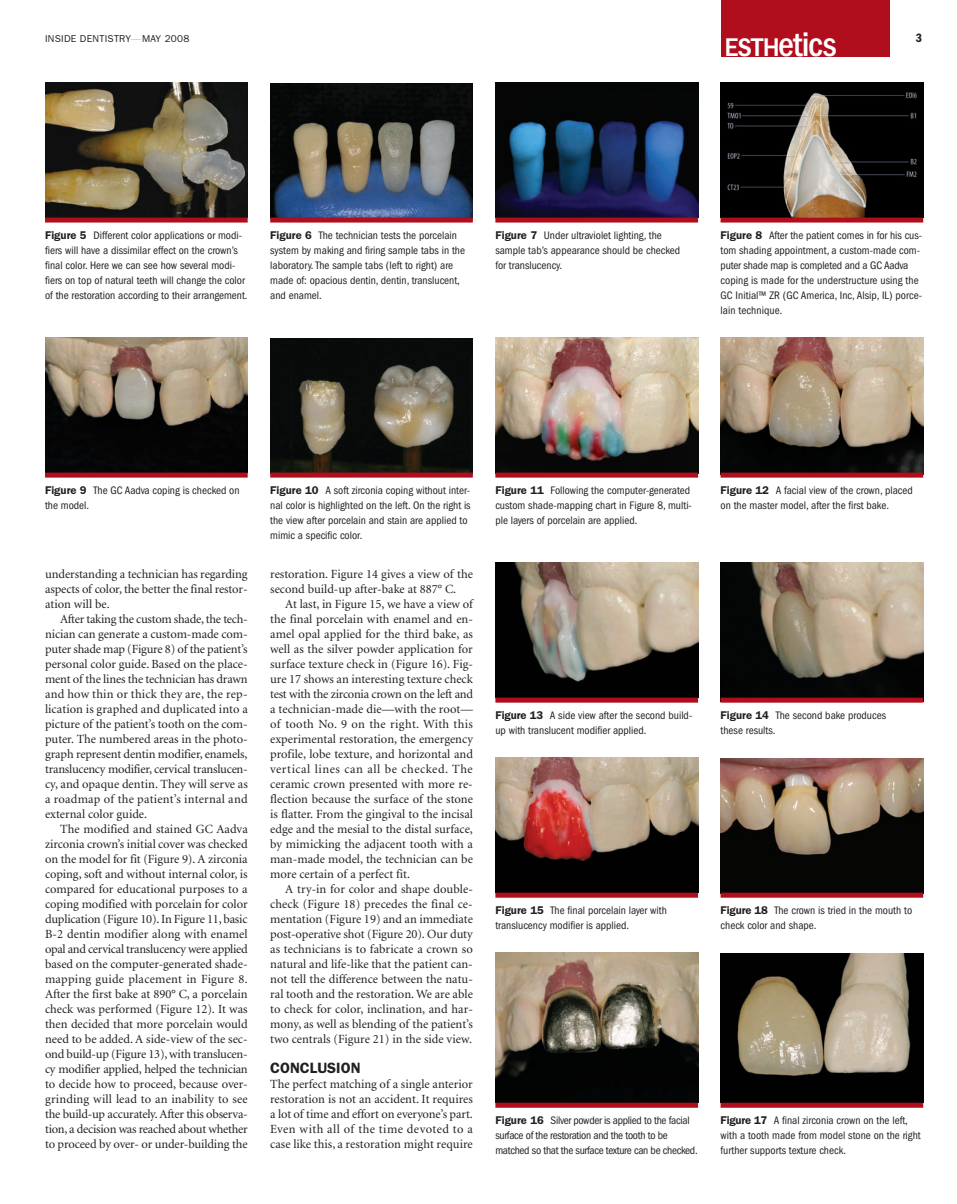
<style>
.page{position:relative;width:957px;height:1204px;background:#fff}
.page>*{position:absolute;margin:0;border:0;box-sizing:border-box;transform-origin:0 0}
.t1{font:500 condensed 35.38px "Franklin Gothic";letter-spacing:-.02em;color:#fff}
.t2{font:600 15px "Franklin Gothic";color:#231f20}
.t3{font:12.5px/15px "Minion";color:#231f20;text-align:justify}
.t4{font:600 condensed 12.5px "Franklin Gothic";color:#231f20}
.t5{font:condensed 11.25px/15px "Franklin Gothic";color:#231f20}
.t6{font:condensed 11.25px/15px "Franklin Gothic";letter-spacing:-.025em;color:#231f20}
.t7{font:10px "Franklin Gothic";letter-spacing:.025em;color:#231f20}
.s1{font-stretch:normal;font-size:26.5px}
.s2{color:#bcbdc0}
.s3{font-weight:600;font-stretch:normal}
</style>
<div class="page">
<div style="left:720px;top:0;width:169px;height:56px;background:#b00d1d"></div>
<img style="left:45px;top:83px;width:203px;height:135px">
<div style="left:45px;top:218px;width:203px;height:5px;background:#b00d1d"></div>
<img style="left:270px;top:338px;width:202px;height:135px">
<div style="left:270px;top:473px;width:202px;height:5px;background:#b00d1d"></div>
<img style="left:45px;top:338px;width:203px;height:134px">
<div style="left:45px;top:473px;width:203px;height:5px;background:#b00d1d"></div>
<img style="left:495px;top:82px;width:203px;height:135px">
<div style="left:495px;top:218px;width:203px;height:5px;background:#b00d1d"></div>
<img style="left:270px;top:83px;width:202px;height:135px">
<div style="left:270px;top:218px;width:202px;height:5px;background:#b00d1d"></div>
<img style="left:495px;top:338px;width:203px;height:135px">
<div style="left:495px;top:473px;width:203px;height:5px;background:#b00d1d"></div>
<img style="left:720px;top:953px;width:202px;height:149px">
<div style="left:720px;top:1103px;width:202px;height:5px;background:#b00d1d"></div>
<img style="left:720px;top:562px;width:202px;height:136px">
<div style="left:720px;top:698px;width:202px;height:5px;background:#b00d1d"></div>
<img style="left:495px;top:562px;width:203px;height:136px">
<div style="left:495px;top:698px;width:203px;height:5px;background:#b00d1d"></div>
<img style="left:495px;top:758px;width:203px;height:135px">
<img style="left:720px;top:83px;width:202px;height:135px">
<div style="left:720px;top:218px;width:202px;height:5px;background:#b00d1d"></div>
<img style="left:720px;top:338px;width:202px;height:135px">
<div style="left:720px;top:473px;width:202px;height:5px;background:#b00d1d"></div>
<img style="left:495px;top:952px;width:203px;height:150px">
<div style="left:495px;top:1103px;width:203px;height:5px;background:#b00d1d"></div>
<img style="left:720px;top:758px;width:202px;height:135px">
<div style="left:720px;top:893px;width:202px;height:5px;background:#b00d1d"></div>
<div style="left:495px;top:893px;width:203px;height:5px;background:#b00d1d"></div>
<h1 class="t1" style="left:724px;top:33px;width:114px"><span class="s1">E</span>s<span class="s1">TH</span>etics</h1>
<p class="t7" style="left:45px;top:35px;width:146px">INSIDE DENTISTRY<span class="s2">—</span>MAY 2008</p>
<p class="t4" style="left:915px;top:34px;width:8px">3</p>
<p class="t5" style="left:45px;top:228px;width:204px"><span class="s3">Figure 5</span> Different color applications or modi&shy;fiers will have a dissimilar effect on the crown’s final color. Here we can see how several modi&shy;fiers on top of natural teeth will change the color of the restoration according to their arrangement.</p>
<p class="t5" style="left:270px;top:228px;width:196px"><span class="s3">Figure 6</span> The technician tests the porcelain system by making and firing sample tabs in the laboratory.The sample tabs (left to right) are made of: opacious dentin, dentin, translucent, and enamel.</p>
<p class="t5" style="left:495px;top:228px;width:186px"><span class="s3">Figure 7</span> Under ultraviolet lighting, the sample tab’s appearance should be checked for translucency.</p>
<p class="t5" style="left:720px;top:228px;width:203px"><span class="s3">Figure 8</span> After the patient comes in for his cus&shy;tom shading appointment, a custom-made com&shy;puter shade map is completed and a GC Aadva coping is made for the understructure using the GC Initial™ ZR (GC America, Inc, Alsip, IL) porce&shy;lain technique.</p>
<p class="t5" style="left:45px;top:483px;width:196px"><span class="s3">Figure 9</span> The GC Aadva coping is checked on the model.</p>
<p class="t3" style="left:45px;top:567px;width:204px">understanding a technician has regarding aspects of color, the better the final restor&shy;ation will be.</p>
<p class="t3" style="left:45px;top:612px;width:204px;text-indent:15px">After taking the custom shade, the tech&shy;nician can generate a custom-made com&shy;puter shade map (Figure 8) of the patient’s personal color guide. Based on the place&shy;ment of the lines the technician has drawn and how thin or thick they are, the rep&shy;lication is graphed and duplicated into a picture of the patient’s tooth on the com&shy;puter. The numbered areas in the photo&shy;graph represent dentin modifier, enamels, translucency modifier, cervical translucen&shy;cy, and opaque dentin. They will serve as a roadmap of the patient’s internal and external color guide.</p>
<p class="t3" style="left:45px;top:822px;width:204px;text-indent:15px">The modified and stained GC Aadva zirconia crown’s initial cover was checked on the model for fit (Figure 9). A zirconia coping, soft and without internal color, is compared for educational purposes to a coping modified with porcelain for color duplication (Figure 10). In Figure 11, basic B-2 dentin modifier along with enamel opal and cervical translucency were applied based on the computer-generated shade&shy;mapping guide placement in Figure 8.<br>After the first bake at 890° C, a porcelain check was performed (Figure 12). It was then decided that more porcelain would need to be added. A side-view of the sec&shy;ond build-up (Figure 13), with translucen&shy;cy modifier applied, helped the technician to decide how to proceed, because over&shy;grinding will lead to an inability to see the build-up accurately. After this observa&shy;tion, a decision was reached about whether to proceed by over- or under-building the</p>
<p class="t5" style="left:270px;top:483px;width:202px"><span class="s3">Figure 10</span> A soft zirconia coping without inter&shy;nal color is highlighted on the left. On the right is the view after porcelain and stain are applied to mimic a specific color.</p>
<p class="t3" style="left:270px;top:567px;width:204px">restoration. Figure 14 gives a view of the second build-up after-bake at 887° C.</p>
<p class="t3" style="left:270px;top:597px;width:204px;text-indent:15px">At last, in Figure 15, we have a view of the final porcelain with enamel and en&shy;amel opal applied for the third bake, as well as the silver powder application for surface texture check in (Figure 16). Fig&shy;ure 17 shows an interesting texture check test with the zirconia crown on the left and a technician-made die—with the root— of tooth No. 9 on the right. With this experimental restoration, the emergency profile, lobe texture, and horizontal and vertical lines can all be checked. The ceramic crown presented with more re&shy;flection because the surface of the stone is flatter. From the gingival to the incisal edge and the mesial to the distal surface, by mimicking the adjacent tooth with a man-made model, the technician can be more certain of a perfect fit.</p>
<p class="t3" style="left:270px;top:882px;width:204px;text-indent:15px">A try-in for color and shape double&shy;check (Figure 18) precedes the final ce&shy;mentation (Figure 19) and an immediate post-operative shot (Figure 20). Our duty as technicians is to fabricate a crown so natural and life-like that the patient can&shy;not tell the difference between the natu&shy;ral tooth and the restoration. We are able to check for color, inclination, and har&shy;mony, as well as blending of the patient’s two centrals (Figure 21) in the side view.</p>
<p class="t2" style="left:270px;top:1062px;width:92px">CONCLUSION</p>
<p class="t3" style="left:270px;top:1077px;width:204px">The perfect matching of a single anterior restoration is not an accident. It requires a lot of time and effort on everyone’s part.<br>Even with all of the time devoted to a case like this, a restoration might require</p>
<p class="t5" style="left:495px;top:483px;width:198px"><span class="s3">Figure 11</span> Following the computer-generated custom shade-mapping chart in Figure 8, multi&shy;ple layers of porcelain are applied.</p>
<p class="t5" style="left:495px;top:708px;width:198px"><span class="s3">Figure 13</span> A side view after the second build&shy;up with translucent modifier applied.</p>
<p class="t5" style="left:495px;top:903px;width:173px"><span class="s3">Figure 15</span> The final porcelain layer with translucency modifier is applied.</p>
<p class="t6" style="left:495px;top:1113px;width:204px"><span class="s3">Figure 16</span> Silver powder is applied to the facial surface of the restoration and the tooth to be matched so that the surface texture can be checked.</p>
<p class="t5" style="left:720px;top:483px;width:194px"><span class="s3">Figure 12</span> A facial view of the crown, placed on the master model, after the first bake.</p>
<p class="t5" style="left:720px;top:708px;width:167px"><span class="s3">Figure 14</span> The second bake produces these results.</p>
<p class="t5" style="left:720px;top:903px;width:193px"><span class="s3">Figure 18</span> The crown is tried in the mouth to check color and shape.</p>
<p class="t5" style="left:720px;top:1113px;width:202px"><span class="s3">Figure 17</span> A final zirconia crown on the left, with a tooth made from model stone on the right further supports texture check.</p>
</div>
